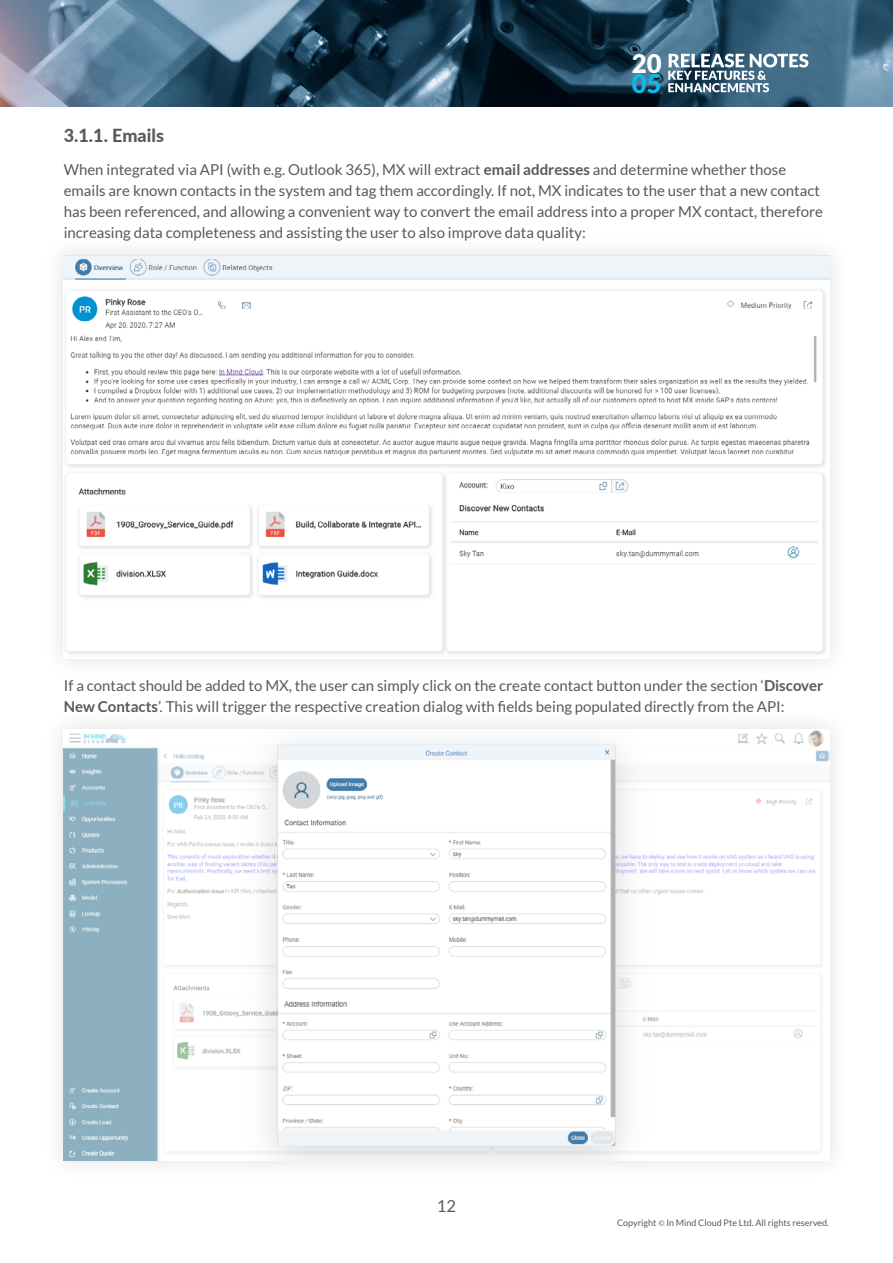
<style>
.page{position:relative;width:893px;height:1263px;background:#fff}
.page>*{position:absolute;margin:0;border:0;box-sizing:border-box;transform-origin:0 0}
.t1{font:900 25.65px "Lato";color:#fff}
.t2{font:900 25.65px "Lato";color:#0abaec}
.t3{font:800 18px "Lato";color:#58595b}
.t4{font:16.5px "Lato";color:#58595b}
.t5{font:15px/21px "Lato";color:#58595b}
.t6{font:9px "Lato";color:#58595b}
.s1{font-weight:700}
.s2{font-family:"Minion Pro"}
</style>
<div class="page">
<img style="left:0;top:0;width:893px;height:106px">
<svg style="left:668px;top:54px;width:140px;height:38px"></svg>
<div style="left:44px;top:236px;width:805px;height:442px;background:#fafafa"></div>
<img style="left:64px;top:256px;width:765px;height:398px">
<div style="left:44px;top:710px;width:805px;height:470px;background:#fafafa"></div>
<img style="left:64px;top:730px;width:766px;height:430px">
<h1 class="t1" style="left:632px;top:48px;width:31px">20</h1>
<h1 class="t2" style="left:632px;top:69px;width:31px">05</h1>
<p class="t3" style="left:64px;top:122px;width:102px">3.1.1. Emails</p>
<p class="t5" style="left:64px;top:159px;width:761px">When integrated via API (with e.g. Outlook 365), MX will extract <span class="s1">email addresses</span> and determine whether those emails are known contacts in the system and tag them accordingly. If not, MX indicates to the user that a new contact has been referenced, and allowing a convenient way to convert the email address into a proper MX contact, therefore increasing data completeness and assisting the user to also improve data quality:</p>
<p class="t5" style="left:64px;top:675px;width:761px">If a contact should be added to MX, the user can simply click on the create contact button under the section ‘<span class="s1">Discover<br>New Contacts</span>’. This will trigger the respective creation dialog with fields being populated directly from the API:</p>
<p class="t4" style="left:437px;top:1197px;width:21px">12</p>
<p class="t6" style="left:617px;top:1218px;width:214px">Copyright <span class="s2">©</span> In Mind Cloud Pte Ltd. All rights reserved.</p>
</div>
